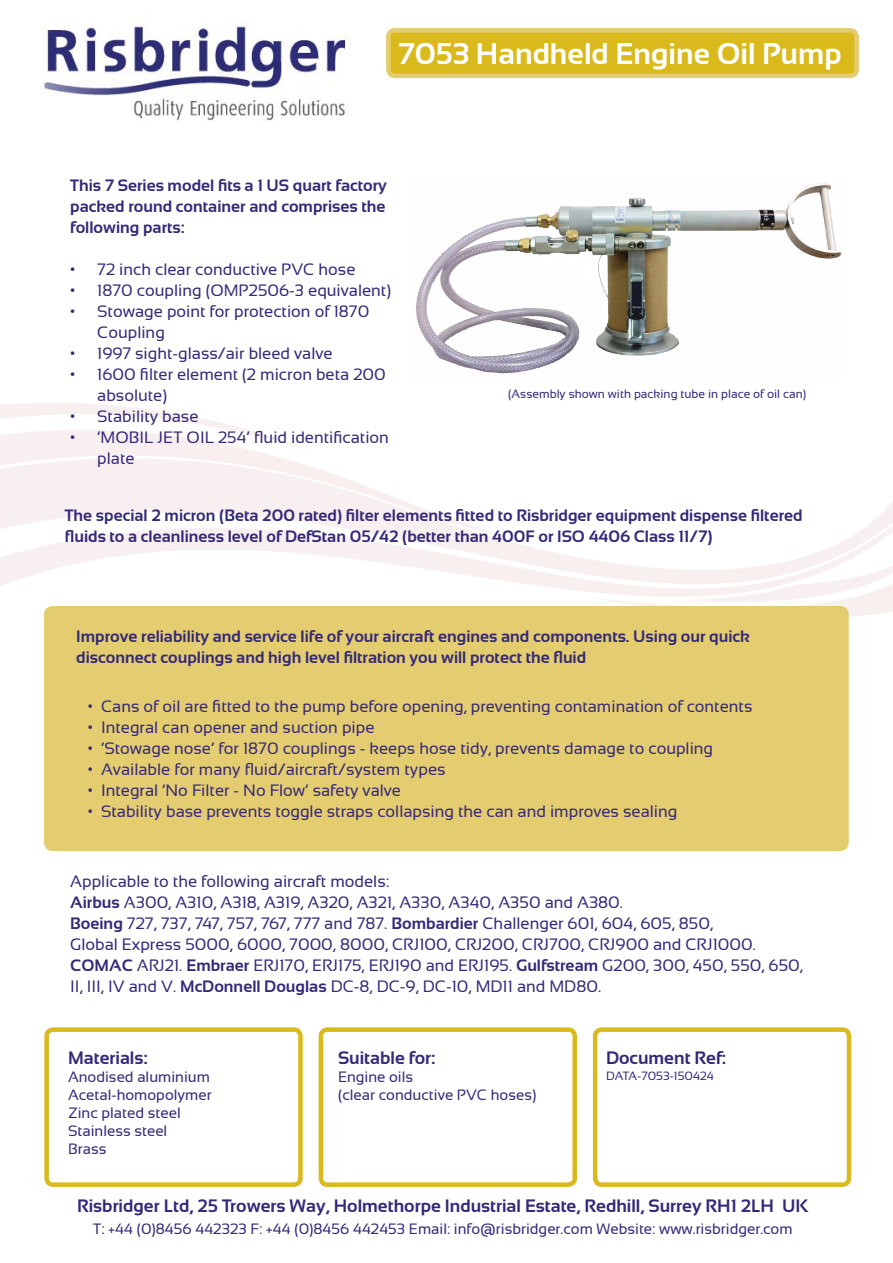
<style>
.page{position:relative;width:893px;height:1263px;background:#fff}
.page>*{position:absolute;margin:0;border:0;box-sizing:border-box;transform-origin:0 0}
.t1{font:700 30px "Sansation";color:#fff}
.t2{font:700 18px "Sansation";color:#352978}
.t3{font:16.5px/21px "Sansation";color:#352978}
.t4{font:700 16.5px/21px "Sansation";color:#352978}
.t5{font:15px/18px "Sansation";color:#352978}
.t6{font:12px "Sansation";color:#352978}
.s1{font-weight:700}
</style>
<div class="page">
<img style="left:43px;top:26px;width:307px;height:95px">
<div style="left:46px;top:608px;width:800px;height:241px;background:#e4cc71;border-radius:6px"></div>
<div style="left:44px;top:606px;width:805px;height:245px;border:4px solid #e4cc71;border-radius:6px"></div>
<div style="left:44px;top:1027px;width:259px;height:160px;border:4px solid #dab91d;border-radius:6px"></div>
<div style="left:319px;top:1027px;width:258px;height:160px;border:4px solid #dab91d;border-radius:6px"></div>
<div style="left:593px;top:1027px;width:258px;height:160px;border:4px solid #dab91d;border-radius:6px"></div>
<div style="left:388px;top:30px;width:469px;height:46px;background:#dab91d;border-radius:6px"></div>
<div style="left:386px;top:28px;width:473px;height:50px;border:4px solid #e4cc71;border-radius:6px"></div>
<img style="left:416px;top:183px;width:426px;height:191px">
<h1 class="t1" style="left:398px;top:37px;width:445px">7053 Handheld Engine Oil Pump</h1>
<p class="t4" style="left:70px;top:175px;width:318px;text-align:justify">This 7 Series model fits a 1 US quart factory packed round container and comprises the following parts:</p>
<p class="t3" style="left:70px;top:259px;width:287px">• 72 inch clear conductive PVC hose</p>
<p class="t3" style="left:70px;top:280px;width:322px">• 1870 coupling (OMP2506-3 equivalent)</p>
<p class="t3" style="left:97px;top:301px;width:274px;text-indent:-27px">• Stowage point for protection of 1870<br>Coupling</p>
<p class="t3" style="left:70px;top:343px;width:264px">• 1997 sight-glass/air bleed valve</p>
<p class="t3" style="left:97px;top:364px;width:290px;text-indent:-27px">• 1600 filter element (2 micron beta 200 absolute)</p>
<p class="t3" style="left:70px;top:406px;width:130px">• Stability base</p>
<p class="t3" style="left:97px;top:427px;width:293px;text-indent:-27px">• ‘MOBIL JET OIL 254’ fluid identification plate</p>
<p class="t6" style="left:508px;top:387px;width:300px">(Assembly shown with packing tube in place of oil can)</p>
<p class="t4" style="left:65px;top:505px;width:739px">The special 2 micron (Beta 200 rated) filter elements fitted to Risbridger equipment dispense filtered fluids to a cleanliness level of DefStan 05/42 (better than 400F or ISO 4406 Class 11/7)</p>
<p class="t4" style="left:76px;top:625px;width:675px">Improve reliability and service life of your aircraft engines and components. Using our quick disconnect couplings and high level filtration you will protect the fluid</p>
<p class="t3" style="left:88px;top:696px;width:666px">• Cans of oil are fitted to the pump before opening, preventing contamination of contents</p>
<p class="t3" style="left:88px;top:717px;width:288px">• Integral can opener and suction pipe</p>
<p class="t3" style="left:88px;top:738px;width:627px">• ‘Stowage nose’ for 1870 couplings - keeps hose tidy, prevents damage to coupling</p>
<p class="t3" style="left:88px;top:759px;width:359px">• Available for many fluid/aircraft/system types</p>
<p class="t3" style="left:88px;top:780px;width:315px">• Integral ‘No Filter - No Flow’ safety valve</p>
<p class="t3" style="left:88px;top:801px;width:591px">• Stability base prevents toggle straps collapsing the can and improves sealing</p>
<p class="t3" style="left:70px;top:871px;width:734px">Applicable to the following aircraft models:<br><span class="s1">Airbus</span> A300, A310, A318, A319, A320, A321, A330, A340, A350 and A380.<br><span class="s1">Boeing</span> 727, 737, 747, 757, 767, 777 and 787. <span class="s1">Bombardier</span> Challenger 601, 604, 605, 850,<br>Global Express 5000, 6000, 7000, 8000, CRJ100, CRJ200, CRJ700, CRJ900 and CRJ1000.<br><span class="s1">COMAC</span> ARJ21. <span class="s1">Embraer</span> ERJ170, ERJ175, ERJ190 and ERJ195. <span class="s1">Gulfstream</span> G200, 300, 450, 550, 650, II, III, IV and V. <span class="s1">McDonnell Douglas</span> DC-8, DC-9, DC-10, MD11 and MD80.</p>
<p class="t2" style="left:68px;top:1047px;width:81px">Materials:</p>
<p class="t5" style="left:68px;top:1067px;width:145px">Anodised aluminium<br>Acetal-homopolymer<br>Zinc plated steel<br>Stainless steel<br>Brass</p>
<p class="t2" style="left:338px;top:1047px;width:99px">Suitable for:</p>
<p class="t5" style="left:338px;top:1067px;width:200px">Engine oils<br>(clear conductive PVC hoses)</p>
<p class="t2" style="left:606px;top:1047px;width:122px">Document Ref:</p>
<p class="t6" style="left:606px;top:1069px;width:110px">DATA-7053-150424</p>
<p class="t2" style="left:77px;top:1195px;width:732px">Risbridger Ltd, 25 Trowers Way, Holmethorpe Industrial Estate, Redhill, Surrey RH1 2LH UK</p>
<p class="t5" style="left:93px;top:1220px;width:701px">T: +44 (0)8456 442323 F: +44 (0)8456 442453 Email: info@risbridger.com Website: www.risbridger.com</p>
</div>
